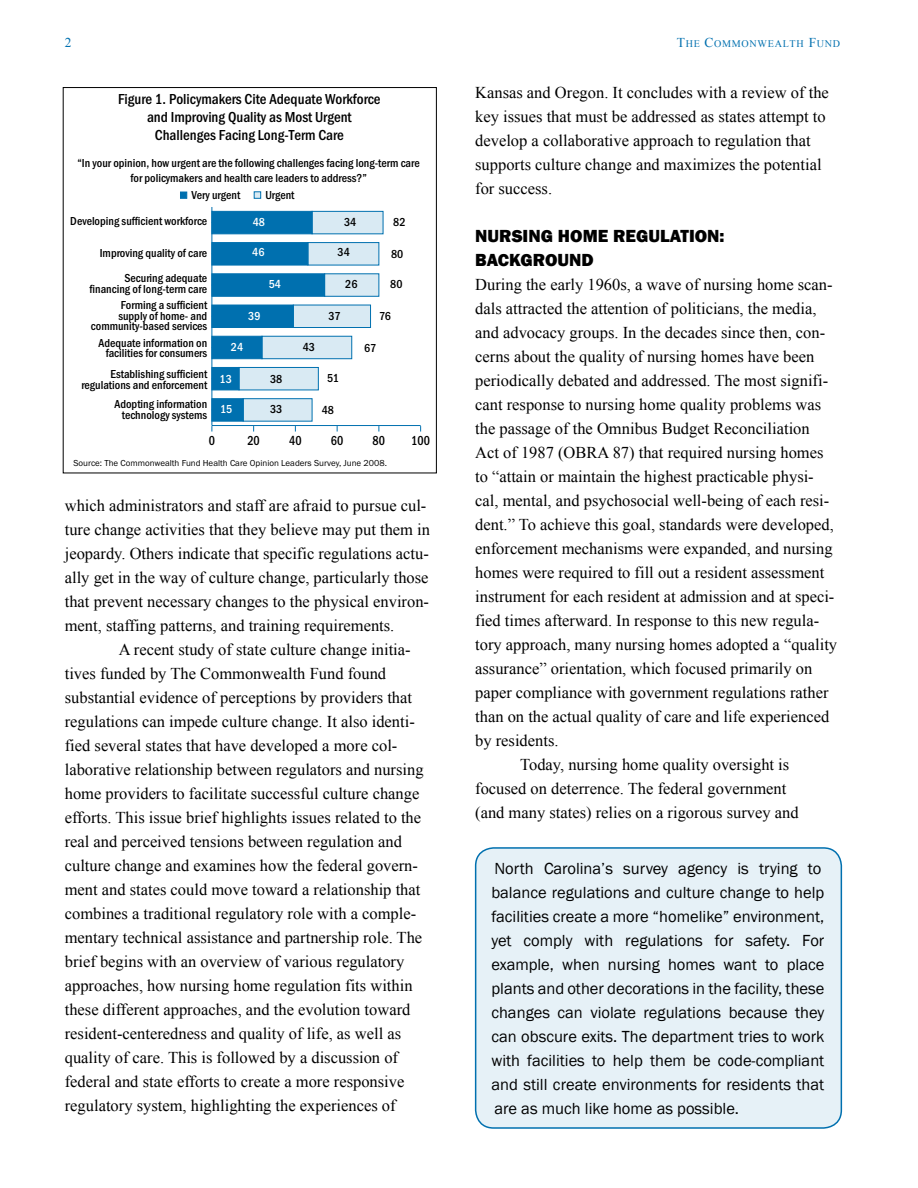
<style>
.page{position:relative;width:918px;height:1188px;background:#fff}
.page>*{position:absolute;margin:0;border:0;box-sizing:border-box;transform-origin:0 0}
.Head_A_-_Franklin{font:800 18px/24px "Franklin Gothic";color:#000}
.BT_2_-_Times_IB{font:16.5px/24px "Times New Roman";color:#000}
.BT_-_Times_IB{font:16.5px/24px "Times New Roman";color:#000}
.t1{font:16.5px/24px "Franklin Gothic";color:#000}
.t2{font:500 condensed 15px/18px "Franklin Gothic";color:#000;text-align:center}
.t3{font:500 condensed 13.5px "Franklin Gothic";color:#000;scale:.9 1}
.t4{font:13.5px "Times New Roman";color:#0070af}
.t5{font:500 condensed 12px/10.5px "Franklin Gothic";color:#000;text-align:right}
.t6{font:500 condensed 12px "Franklin Gothic";color:#fff}
.t7{font:10.2px "Times New Roman";letter-spacing:.065em;color:#0070af}
.t8{font:9px "Franklin Gothic";color:#000}
.s1{font-size:13.5px}
</style>
<div class="page">
<div style="left:476px;top:848px;width:365px;height:280px;background:#e6f1f7;border-radius:18px"></div>
<div style="left:475px;top:847px;width:367px;height:282px;border:2px solid #0070af;border-radius:18px"></div>
<div style="left:63px;top:87px;width:374px;height:386px;border:1px solid #000"></div>
<hr style="left:212px;top:425px;width:209px;height:1px;background:#0070af">
<hr style="left:212px;top:207px;width:1px;height:219px;background:#0070af">
<div style="left:312px;top:211px;width:71px;height:23px;background:#d9eaf3;border:1px solid #0070af"></div>
<div style="left:308px;top:242px;width:71px;height:23px;background:#d9eaf3;border:1px solid #0070af"></div>
<div style="left:324px;top:273px;width:55px;height:24px;background:#d9eaf3;border:1px solid #0070af"></div>
<div style="left:293px;top:305px;width:78px;height:23px;background:#d9eaf3;border:1px solid #0070af"></div>
<div style="left:262px;top:336px;width:90px;height:23px;background:#d9eaf3;border:1px solid #0070af"></div>
<div style="left:239px;top:367px;width:80px;height:23px;background:#d9eaf3;border:1px solid #0070af"></div>
<div style="left:243px;top:398px;width:69px;height:24px;background:#d9eaf3;border:1px solid #0070af"></div>
<div style="left:212px;top:211px;width:100px;height:23px;background:#0070af;border:1px solid #0070af"></div>
<div style="left:212px;top:242px;width:96px;height:23px;background:#0070af;border:1px solid #0070af"></div>
<div style="left:212px;top:273px;width:113px;height:24px;background:#0070af;border:1px solid #0070af"></div>
<div style="left:212px;top:305px;width:82px;height:23px;background:#0070af"></div>
<div style="left:212px;top:336px;width:50px;height:23px;background:#0070af;border:1px solid #0070af"></div>
<div style="left:212px;top:367px;width:27px;height:23px;background:#0070af"></div>
<div style="left:212px;top:398px;width:32px;height:24px;background:#0070af;border:1px solid #0070af"></div>
<div style="left:180px;top:192px;width:7px;height:7px;background:#0070af;border:1px solid #0070af"></div>
<div style="left:254px;top:191px;width:7px;height:8px;background:#d9eaf3;border:1px solid #0070af"></div>
<p class="t4" style="left:65px;top:34px;width:8px">2</p>
<p class="t7" style="left:677px;top:37px;width:165px"><span class="s1">T</span>HE <span class="s1">C</span>OMMONWEALTH <span class="s1">F</span>UND</p>
<p class="t2" style="left:118px;top:90px;width:264px">Figure 1. Policymakers Cite Adequate Workforce and Improving Quality as Most Urgent<br>Challenges Facing Long-Term Care</p>
<p class="t5" style="left:77px;top:156px;width:344px;line-height:14.4px;text-align:center">“In your opinion, how urgent are the following challenges facing long-term care for policymakers and health care leaders to address?”</p>
<p class="t5" style="left:191px;top:189px;width:50px">Very urgent</p>
<p class="t5" style="left:265px;top:189px;width:31px">Urgent</p>
<p class="t5" style="left:70px;top:216px;width:138px">Developing sufficient workforce</p>
<p class="t5" style="left:100px;top:240px;width:109px;line-height:25.5px">Improving quality of care<br>Securing adequate</p>
<p class="t5" style="left:90px;top:280px;width:119px;line-height:16.5px">financing of long-term care<br>Forming a sufficient</p>
<p class="t5" style="left:91px;top:310px;width:118px">supply of home- and community-based services</p>
<p class="t5" style="left:99px;top:337px;width:110px;text-align:center">Adequate information on facilities for consumers</p>
<p class="t5" style="left:81px;top:369px;width:127px">Establishing sufficient regulations and enforcement</p>
<p class="t5" style="left:114px;top:399px;width:94px">Adopting information technology systems</p>
<p class="t6" style="left:253px;top:214px;width:14px">48</p>
<p class="t6" style="left:252px;top:244px;width:14px">46</p>
<p class="t5" style="left:344px;top:217px;width:14px">34</p>
<p class="t5" style="left:338px;top:247px;width:14px">34</p>
<p class="t5" style="left:393px;top:217px;width:14px">82</p>
<p class="t5" style="left:391px;top:248px;width:14px">80</p>
<p class="t6" style="left:269px;top:277px;width:14px">54</p>
<p class="t5" style="left:345px;top:279px;width:14px">26</p>
<p class="t5" style="left:390px;top:278px;width:14px">80</p>
<p class="t6" style="left:248px;top:308px;width:14px">39</p>
<p class="t5" style="left:328px;top:311px;width:14px">37</p>
<p class="t5" style="left:379px;top:310px;width:13px">76</p>
<p class="t6" style="left:231px;top:339px;width:14px">24</p>
<p class="t5" style="left:303px;top:341px;width:14px">43</p>
<p class="t5" style="left:364px;top:343px;width:14px">67</p>
<p class="t5" style="left:327px;top:373px;width:13px">51</p>
<p class="t6" style="left:220px;top:371px;width:14px">13</p>
<p class="t6" style="left:220px;top:401px;width:14px">15</p>
<p class="t5" style="left:322px;top:404px;width:14px">48</p>
<p class="t5" style="left:270px;top:373px;width:14px">38</p>
<p class="t5" style="left:270px;top:404px;width:14px">33</p>
<p class="t3" style="left:209px;top:432px;width:8px">0</p>
<p class="t3" style="left:247px;top:432px;width:15px">20</p>
<p class="t3" style="left:289px;top:432px;width:15px">40</p>
<p class="t3" style="left:331px;top:432px;width:15px">60</p>
<p class="t3" style="left:373px;top:432px;width:15px">80</p>
<p class="t3" style="left:411px;top:432px;width:22px">100</p>
<p class="t8" style="left:74px;top:457px;width:315px">Source: The Commonwealth Fund Health Care Opinion Leaders Survey, June 2008.</p>
<p class="BT_-_Times_IB" style="left:65px;top:493px;width:367px">which administrators and staff are afraid to pursue cul&shy;ture change activities that they believe may put them in jeopardy. Others indicate that specific regulations actu&shy;ally get in the way of culture change, particularly those that prevent necessary changes to the physical environ&shy;ment, staffing patterns, and training requirements.</p>
<p class="BT_2_-_Times_IB" style="left:65px;top:637px;width:360px;text-indent:54px">A recent study of state culture change initia&shy;tives funded by The Commonwealth Fund found substantial evidence of perceptions by providers that regulations can impede culture change. It also identi&shy;fied several states that have developed a more col&shy;laborative relationship between regulators and nursing home providers to facilitate successful culture change efforts. This issue brief highlights issues related to the real and perceived tensions between regulation and culture change and examines how the federal govern&shy;ment and states could move toward a relationship that combines a traditional regulatory role with a comple&shy;mentary technical assistance and partnership role. The brief begins with an overview of various regulatory approaches, how nursing home regulation fits within these different approaches, and the evolution toward resident-centeredness and quality of life, as well as quality of care. This is followed by a discussion of federal and state efforts to create a more responsive regulatory system, highlighting the experiences of</p>
<p class="BT_2_-_Times_IB" style="left:475px;top:80px;width:355px">Kansas and Oregon. It concludes with a review of the key issues that must be addressed as states attempt to develop a collaborative approach to regulation that supports culture change and maximizes the potential for success.</p>
<p class="Head_A_-_Franklin" style="left:475px;top:224px;width:251px">NURSING HOME REGULATION:<br>BACKGROUND</p>
<p class="BT_-_Times_IB" style="left:475px;top:272px;width:364px">During the early 1960s, a wave of nursing home scan&shy;dals attracted the attention of politicians, the media, and advocacy groups. In the decades since then, con&shy;cerns about the quality of nursing homes have been periodically debated and addressed. The most signifi&shy;cant response to nursing home quality problems was the passage of the Omnibus Budget Reconciliation Act of 1987 (OBRA 87) that required nursing homes to “attain or maintain the highest practicable physi&shy;cal, mental, and psychosocial well-being of each resi&shy;dent.” To achieve this goal, standards were developed, enforcement mechanisms were expanded, and nursing homes were required to fill out a resident assessment instrument for each resident at admission and at speci&shy;fied times afterward. In response to this new regula&shy;tory approach, many nursing homes adopted a “quality assurance” orientation, which focused primarily on paper compliance with government regulations rather than on the actual quality of care and life experienced by residents.</p>
<p class="BT_2_-_Times_IB" style="left:475px;top:752px;width:325px;text-indent:45px">Today, nursing home quality oversight is focused on deterrence. The federal government (and many states) relies on a rigorous survey and</p>
<p class="t1" style="left:491px;top:857px;width:335px">North Carolina’s survey agency is trying to balance regulations and culture change to help facilities create a more “homelike” environment, yet comply with regulations for safety. For example, when nursing homes want to place plants and other decorations in the facility, these changes can violate regulations because they can obscure exits. The department tries to work with facilities to help them be code-compliant and still create environments for residents that are as much like home as possible.</p>
</div>
